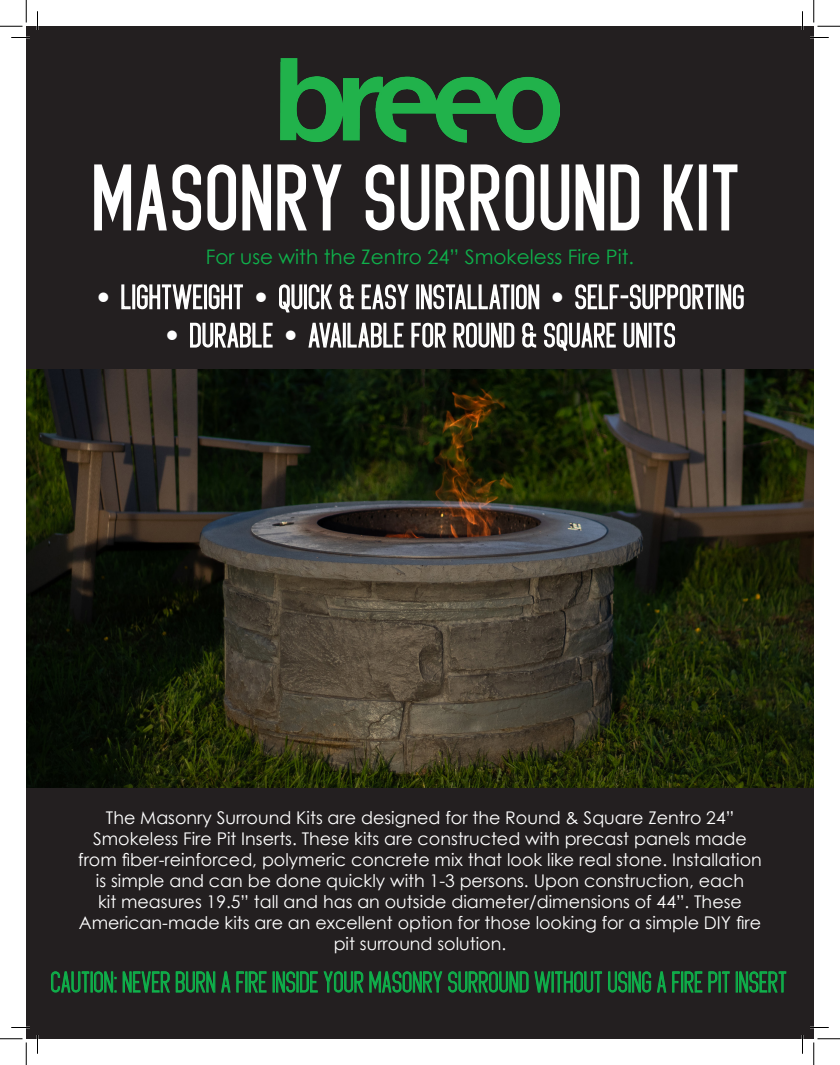
<style>
.page{position:relative;width:840px;height:1065px;background:#fff}
.page>*{position:absolute;margin:0;border:0;box-sizing:border-box;transform-origin:0 0}
.t1{font:85.25px "Megan June";letter-spacing:.02em;color:#fff}
.t2{font:32px "Megan June";color:#fff}
.t3{font:27.5px "Megan June";letter-spacing:-.02em;color:#0fb14b}
.t4{font:20px "Century Gothic";color:#0fb14b}
.t5{font:17.5px/21px "Century Gothic";color:#fff;text-align:center}
.s1{font-family:"Century Gothic"}
</style>
<div class="page">
<div style="left:26px;top:26px;width:788px;height:358px;background:#231f20"></div>
<div style="left:26px;top:777px;width:788px;height:262px;background:#231f20"></div>
<svg style="left:94px;top:164px;width:248px;height:67px"></svg>
<svg style="left:365px;top:164px;width:275px;height:67px"></svg>
<svg style="left:663px;top:164px;width:31px;height:67px"></svg>
<div style="left:699px;top:164px;width:8px;height:66px;border:4px solid #fff"></div>
<svg style="left:713px;top:164px;width:25px;height:67px"></svg>
<img style="left:26px;top:369px;width:787px;height:418px">
<img style="left:281px;top:59px;width:278px;height:84px">
<svg style="left:51px;top:971px;width:66px;height:22px"></svg>
<svg style="left:123px;top:971px;width:47px;height:22px"></svg>
<svg style="left:176px;top:971px;width:91px;height:22px"></svg>
<div style="left:273px;top:972px;width:2px;height:20px;border:1px solid #0fb14b"></div>
<svg style="left:276px;top:971px;width:326px;height:22px"></svg>
<svg style="left:608px;top:971px;width:43px;height:22px"></svg>
<svg style="left:657px;top:971px;width:45px;height:22px"></svg>
<svg style="left:708px;top:971px;width:22px;height:22px"></svg>
<div style="left:736px;top:972px;width:2px;height:20px;border:1px solid #0fb14b"></div>
<svg style="left:739px;top:971px;width:47px;height:22px"></svg>
<svg style="left:121px;top:284px;width:122px;height:26px"></svg>
<svg style="left:279px;top:284px;width:54px;height:29px"></svg>
<svg style="left:339px;top:284px;width:15px;height:26px"></svg>
<svg style="left:361px;top:284px;width:48px;height:26px"></svg>
<div style="left:416px;top:284px;width:3px;height:25px;border:1px solid #fff"></div>
<svg style="left:420px;top:284px;width:120px;height:26px"></svg>
<svg style="left:575px;top:284px;width:169px;height:26px"></svg>
<svg style="left:190px;top:322px;width:83px;height:26px"></svg>
<svg style="left:308px;top:322px;width:96px;height:26px"></svg>
<svg style="left:411px;top:322px;width:35px;height:26px"></svg>
<svg style="left:453px;top:322px;width:62px;height:26px"></svg>
<svg style="left:522px;top:322px;width:15px;height:26px"></svg>
<svg style="left:544px;top:322px;width:72px;height:29px"></svg>
<svg style="left:623px;top:322px;width:52px;height:26px"></svg>
<svg style="left:11px;top:37px;width:19px;height:1px"></svg>
<svg style="left:810px;top:37px;width:19px;height:1px"></svg>
<svg style="left:11px;top:1027px;width:19px;height:1px"></svg>
<svg style="left:810px;top:1027px;width:19px;height:1px"></svg>
<svg style="left:37px;top:11px;width:1px;height:19px"></svg>
<svg style="left:37px;top:1035px;width:1px;height:19px"></svg>
<svg style="left:802px;top:11px;width:1px;height:19px"></svg>
<svg style="left:802px;top:1035px;width:1px;height:19px"></svg>
<svg style="left:0;top:0;width:27px;height:27px"></svg>
<svg style="left:0;top:1039px;width:27px;height:26px"></svg>
<svg style="left:814px;top:0;width:26px;height:27px"></svg>
<svg style="left:814px;top:1039px;width:26px;height:26px"></svg>
<p class="t1" style="left:96px;top:153px;width:650px">MASONRY SURROUND KIT</p>
<p class="t4" style="left:206px;top:243px;width:430px">For use with the Zentro 24” Smokeless Fire Pit.</p>
<p class="t2" style="left:94px;top:280px;width:654px"><span class="s1">•</span> LIGHTWEIGHT <span class="s1">•</span> QUICK &amp; EASY INSTALLATION <span class="s1">•</span> SELF-SUPPORTING</p>
<p class="t2" style="left:163px;top:318px;width:517px"><span class="s1">•</span> DURABLE <span class="s1">•</span> AVAILABLE FOR ROUND &amp; SQUARE UNITS</p>
<p class="t5" style="left:78px;top:806px;width:685px">The Masonry Surround Kits are designed for the Round &amp; Square Zentro 24” Smokeless Fire Pit Inserts. These kits are constructed with precast panels made from fiber-reinforced, polymeric concrete mix that look like real stone. Installation is simple and can be done quickly with 1-3 persons. Upon construction, each<br>kit measures 19.5” tall and has an outside diameter/dimensions of 44”. These American-made kits are an excellent option for those looking for a simple DIY fire pit surround solution.</p>
<p class="t3" style="left:52px;top:968px;width:739px">CAUTION: NEVER BURN A FIRE INSIDE YOUR MASONRY SURROUND WITHOUT USING A FIRE PIT INSERT</p>
</div>
